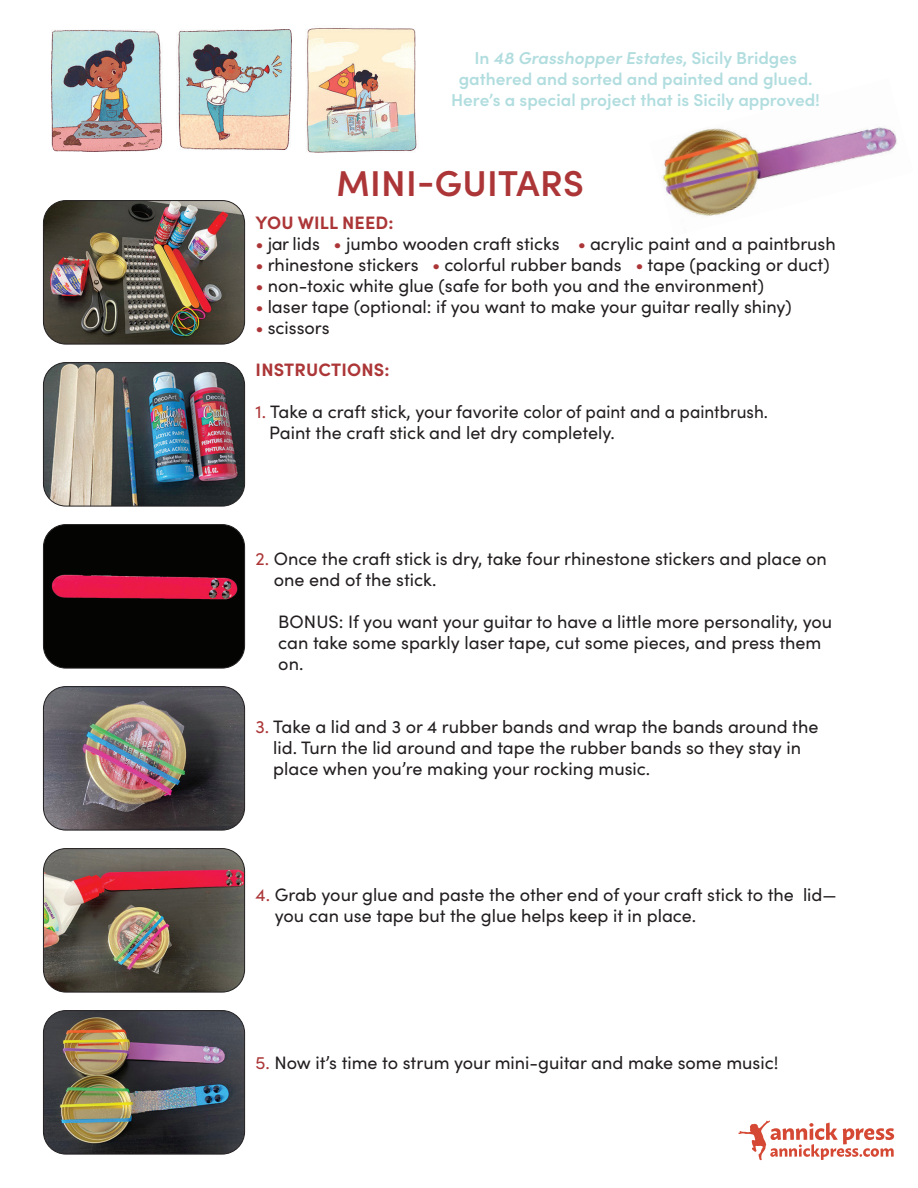
<style>
.page{position:relative;width:918px;height:1188px;background:#fff}
.page>*{position:absolute;margin:0;border:0;box-sizing:border-box;transform-origin:0 0}
.t1{font:600 36px "Sofia Pro";letter-spacing:.01em;color:#ac3637}
.t2{font:18px/21px "Sofia Pro";color:#231f20}
.t3{font:700 18px "Sofia Pro";letter-spacing:.01em;color:#ac3637}
.t4{font:600 17.25px/20.7px "Sofia Pro";color:#b1dddf;text-align:center}
.s1{color:#ac3637}
</style>
<div class="page">
<img style="left:662px;top:127px;width:235px;height:89px">
<img style="left:51px;top:29px;width:240px;height:123px">
<img style="left:306px;top:28px;width:111px;height:125px">
<svg style="left:738px;top:1120px;width:156px;height:40px"></svg>
<img style="left:43px;top:202px;width:202px;height:141px">
<div style="left:43px;top:200px;width:202px;height:145px;border:1px solid #231f20;border-radius:22px"></div>
<img style="left:43px;top:688px;width:202px;height:141px">
<div style="left:43px;top:686px;width:202px;height:145px;border:1px solid #231f20;border-radius:22px"></div>
<img style="left:43px;top:364px;width:202px;height:141px">
<div style="left:43px;top:362px;width:202px;height:145px;border:1px solid #231f20;border-radius:22px"></div>
<img style="left:45px;top:850px;width:200px;height:141px">
<div style="left:43px;top:848px;width:202px;height:145px;border:1px solid #231f20;border-radius:22px"></div>
<img style="left:43px;top:526px;width:202px;height:141px">
<div style="left:43px;top:524px;width:202px;height:145px;border:1px solid #231f20;border-radius:22px"></div>
<img style="left:43px;top:1012px;width:202px;height:141px">
<div style="left:43px;top:1010px;width:202px;height:145px;border:1px solid #231f20;border-radius:22px"></div>
<p class="t4" style="left:451px;top:47px;width:370px">I n 48 GrasshopperEstates, S i c i l y B ri d g e s gathered and sorted and painted and glued.<br>Here’s a special project that is Sicily approved!</p>
<h1 class="t1" style="left:336px;top:156px;width:249px">MINI-GUITARS</h1>
<p class="t3" style="left:256px;top:209px;width:139px">YOU WILL NEED:</p>
<p class="t2" style="left:256px;top:232px;width:582px"><span class="s1">•</span> jar lids <span class="s1">•</span> jumbo wooden craft sticks <span class="s1">•</span> acrylic paint and a paintbrush</p>
<p class="t2" style="left:256px;top:253px;width:576px"><span class="s1">•</span> rhinestone stickers <span class="s1">•</span> colorful rubber bands <span class="s1">•</span> tape (packing or duct)</p>
<p class="t2" style="left:256px;top:274px;width:510px"><span class="s1">•</span> non-toxic white glue (safe for both you and the environment)</p>
<p class="t2" style="left:256px;top:295px;width:538px"><span class="s1">•</span> laser tape (optional: if you want to make your guitar really shiny)</p>
<p class="t2" style="left:256px;top:316px;width:76px"><span class="s1">•</span> scissors</p>
<p class="t3" style="left:256px;top:356px;width:135px">INSTRUCTIONS:</p>
<p class="t2" style="left:269px;top:400px;width:500px;text-indent:-14px"><span class="s1">1.</span> Take a craft stick, your favorite color of paint and a paintbrush.<br>Paint the craft stick and let dry completely.</p>
<p class="t2" style="left:274px;top:547px;width:555px;text-indent:-18px"><span class="s1">2.</span> Once the craft stick is dry, take four rhinestone stickers and place on one end of the stick.</p>
<p class="t2" style="left:278px;top:610px;width:555px">BONUS: If you want your guitar to have a little more personality, you can take some sparkly laser tape, cut some pieces, and press them on.</p>
<p class="t2" style="left:273px;top:715px;width:547px;text-indent:-18px"><span class="s1">3.</span> Take a lid and 3 or 4 rubber bands and wrap the bands around the lid. Turn the lid around and tape the rubber bands so they stay in place when you’re making your rocking music.</p>
<p class="t2" style="left:275px;top:883px;width:563px;text-indent:-19px"><span class="s1">4.</span> Grab your glue and paste the other end of your craft stick to the lid— you can use tape but the glue helps keep it in place.</p>
<p class="t2" style="left:256px;top:1051px;width:525px"><span class="s1">5.</span> Now it’s time to strum your mini-guitar and make some music!</p>
</div>
